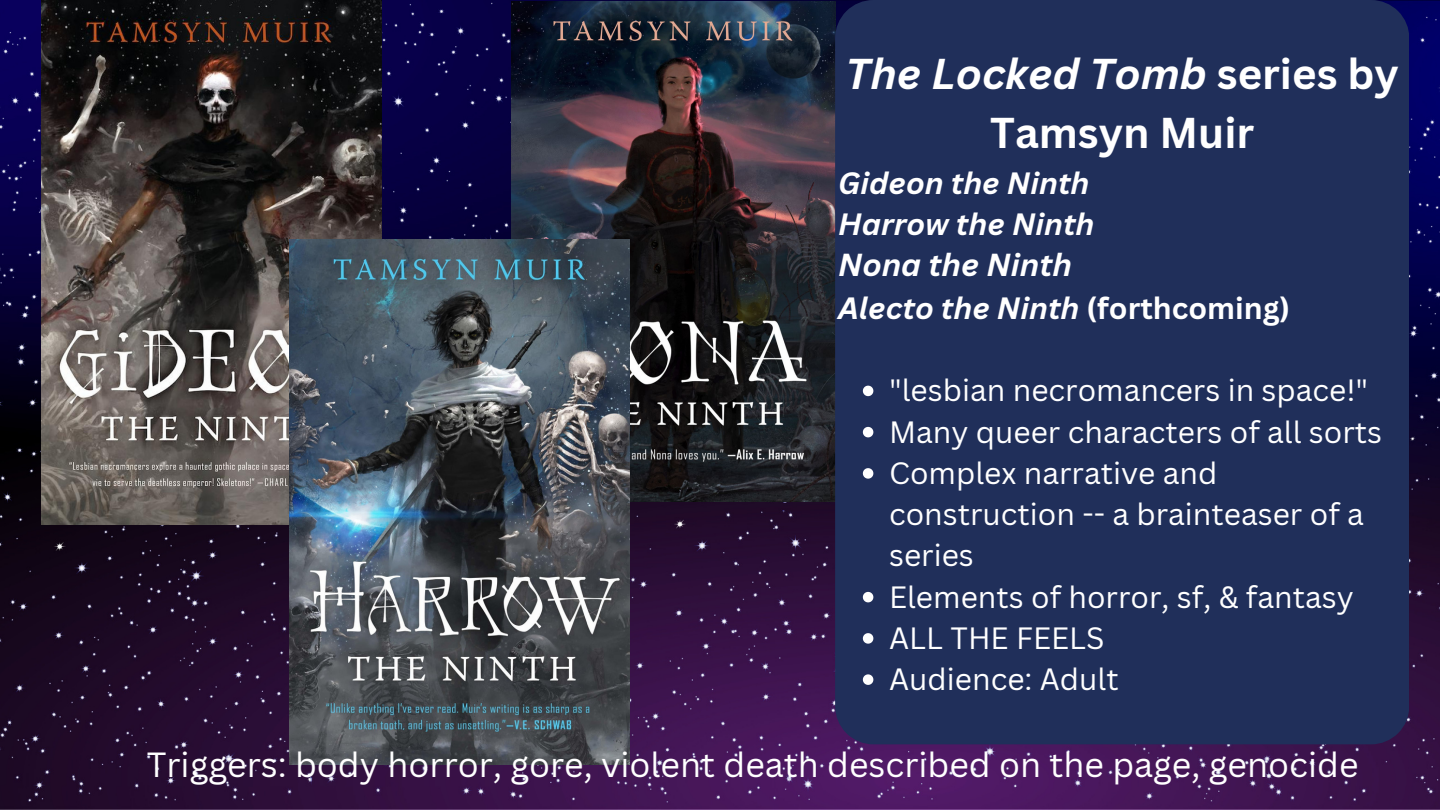
<style>
.page{position:relative;width:1440px;height:810px;background:#fff}
.page>*{position:absolute;margin:0;border:0;box-sizing:border-box;transform-origin:0 0}
.t1{font:700 42px/58.5px "Canva Sans";color:#fff;text-align:center}
.t2{font:34px "Canva Sans";color:#fff}
.t3{font:italic 700 31px "Canva Sans";color:#fff}
.t4{font:30px/41.2px "Canva Sans";color:#fff}
.t5{font:italic 700 30px/41.2px "Canva Sans";color:#fff}
.s1{font-style:italic}
.s2{font-style:normal}
</style>
<div class="page">
<img style="left:0;top:0;width:1440px;height:810px">
<img style="left:41px;top:0;width:340px;height:525px">
<img style="left:511px;top:1px;width:324px;height:501px">
<img style="left:290px;top:239px;width:339px;height:525px">
<div style="left:835px;top:0;width:573px;height:744px;background:#202f5a"></div>
<svg style="left:863px;top:386px;width:10px;height:10px"></svg>
<svg style="left:863px;top:427px;width:10px;height:10px"></svg>
<svg style="left:863px;top:468px;width:10px;height:11px"></svg>
<svg style="left:863px;top:592px;width:10px;height:10px"></svg>
<svg style="left:863px;top:633px;width:10px;height:11px"></svg>
<svg style="left:863px;top:674px;width:10px;height:11px"></svg>
<h1 class="t1" style="left:846px;top:44px;width:555px"><span class="s1">The Locked Tomb</span> series by<br>Tamsyn Muir</h1>
<p class="t5" style="left:838px;top:161px;width:258px">Gideon the Ninth<br>Harrow the Ninth</p>
<p class="t3" style="left:838px;top:243px;width:235px">Nona the Ninth</p>
<p class="t5" style="left:838px;top:287px;width:454px">Alecto the Ninth <span class="s2">(forthcoming)</span></p>
<p class="t4" style="left:889px;top:369px;width:494px">"lesbian necromancers in space!"<br>Many queer characters of all sorts<br>Complex narrative and construction -- a brainteaser of a series<br>Elements of horror, sf, &amp; fantasy<br>ALL THE FEELS<br>Audience: Adult</p>
<p class="t2" style="left:147px;top:741px;width:1213px">Triggers: body horror, gore, violent death described on the page, genocide</p>
</div>
